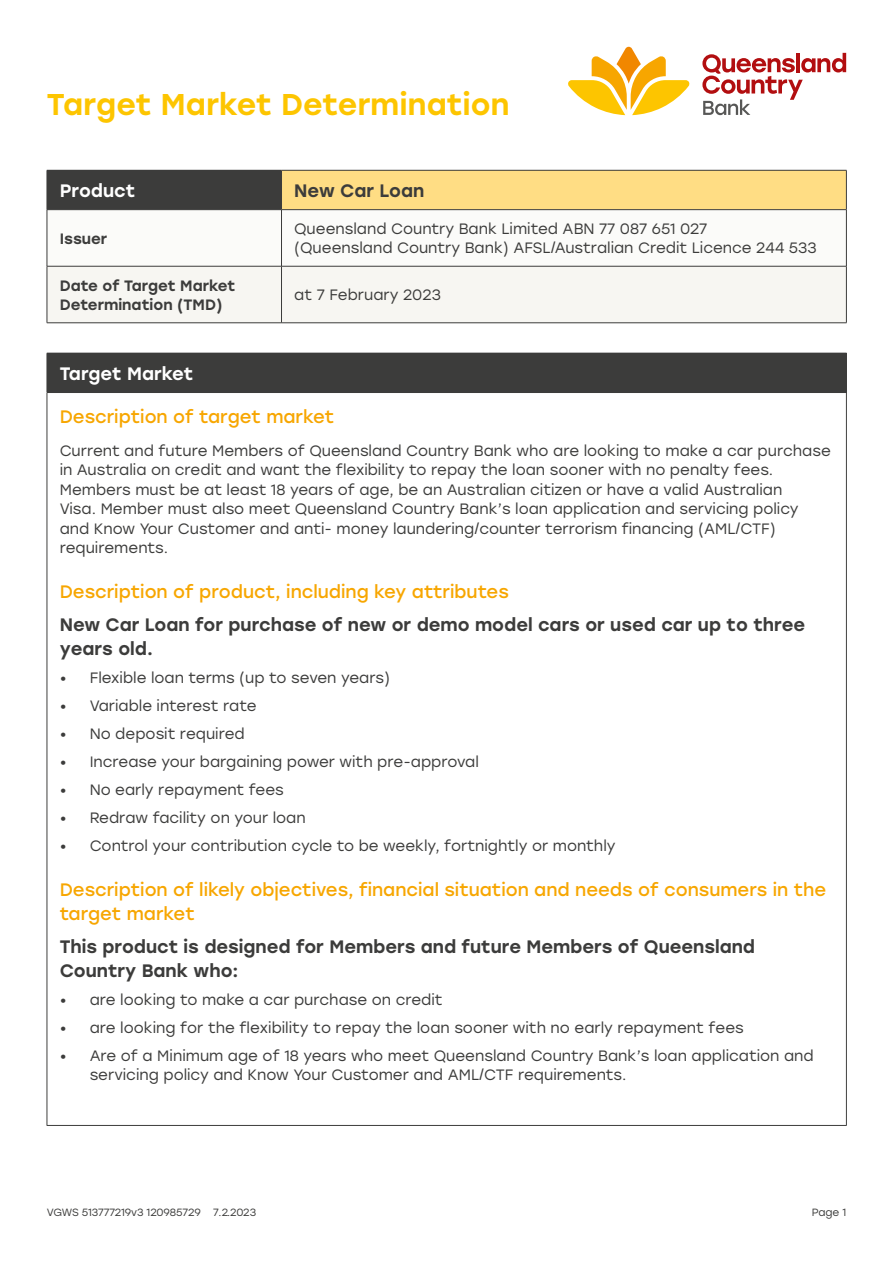
<style>
.page{position:relative;width:893px;height:1263px;background:#fff}
.page>*{position:absolute;margin:0;border:0;box-sizing:border-box;transform-origin:0 0}
.t1{font:500 30px "Stolzl";letter-spacing:.005em;color:#fdc500}
.t2{font:500 18px/23.9px "Stolzl";color:#3c3c3b}
.t3{font:18px/24px "Stolzl";color:#f7a600}
.t4{font:500 18px "Stolzl";color:#fff}
.t5{font:15px/19.5px "Stolzl";color:#3c3c3b}
.t6{font:500 15px/19.5px "Stolzl";color:#3c3c3b}
.t7{font:10.5px "Stolzl";letter-spacing:-.01em;color:#3c3c3b}
</style>
<div class="page">
<svg style="left:568px;top:47px;width:122px;height:68px"></svg>
<svg style="left:702px;top:53px;width:144px;height:62px"></svg>
<div style="left:47px;top:170px;width:234px;height:40px;background:#3c3c3b"></div>
<div style="left:281px;top:170px;width:565px;height:40px;background:#ffdd84"></div>
<svg style="left:48px;top:210px;width:798px;height:56px"></svg>
<div style="left:47px;top:266px;width:234px;height:57px;background:#f7f6f2"></div>
<div style="left:281px;top:266px;width:565px;height:57px;background:#f7f6f2"></div>
<hr style="left:281px;top:170px;width:566px;height:1px;background:#3c3c3b">
<hr style="left:281px;top:170px;width:1px;height:39px;background:#3c3c3b">
<hr style="left:846px;top:170px;width:1px;height:39px;background:#3c3c3b">
<hr style="left:47px;top:210px;width:1px;height:56px;background:#3c3c3b">
<hr style="left:281px;top:209px;width:566px;height:1px;background:#3c3c3b">
<hr style="left:281px;top:210px;width:1px;height:56px;background:#3c3c3b">
<hr style="left:846px;top:210px;width:1px;height:56px;background:#3c3c3b">
<hr style="left:47px;top:266px;width:234px;height:1px;background:#3c3c3b">
<hr style="left:47px;top:266px;width:1px;height:57px;background:#3c3c3b">
<hr style="left:281px;top:266px;width:566px;height:1px;background:#3c3c3b">
<hr style="left:281px;top:266px;width:1px;height:57px;background:#3c3c3b">
<hr style="left:846px;top:266px;width:1px;height:57px;background:#3c3c3b">
<hr style="left:47px;top:323px;width:234px;height:1px;background:#3c3c3b">
<hr style="left:281px;top:323px;width:566px;height:1px;background:#3c3c3b">
<div style="left:47px;top:353px;width:799px;height:39px;background:#3c3c3b"></div>
<hr style="left:47px;top:392px;width:799px;height:1px;background:#3c3c3b">
<hr style="left:846px;top:353px;width:1px;height:39px;background:#3c3c3b">
<hr style="left:47px;top:393px;width:1px;height:732px;background:#3c3c3b">
<hr style="left:846px;top:373px;width:1px;height:752px;background:#3c3c3b">
<hr style="left:47px;top:1125px;width:800px;height:1px;background:#3c3c3b">
<h1 class="t1" style="left:47px;top:83px;width:464px">Target Market Determination</h1>
<p class="t4" style="left:60px;top:178px;width:77px">Product</p>
<p class="t2" style="left:294px;top:178px;width:132px">New Car Loan</p>
<p class="t6" style="left:60px;top:228px;width:49px">Issuer</p>
<p class="t5" style="left:294px;top:218px;width:524px">Queensland Country Bank Limited ABN 77 087 651 027<br>(Queensland Country Bank) AFSL/Australian Credit Licence 244 533</p>
<p class="t6" style="left:60px;top:275px;width:177px">Date of Target Market<br>Determination (TMD)</p>
<p class="t5" style="left:294px;top:285px;width:148px">at 7 February 2023</p>
<p class="t4" style="left:60px;top:361px;width:135px">Target Market</p>
<p class="t3" style="left:60px;top:404px;width:276px">Description of target market</p>
<p class="t5" style="left:60px;top:440px;width:773px">Current and future Members of Queensland Country Bank who are looking to make a car purchase in Australia on credit and want the flexibility to repay the loan sooner with no penalty fees.<br>Members must be at least 18 years of age, be an Australian citizen or have a valid Australian<br>Visa. Member must also meet Queensland Country Bank’s loan application and servicing policy and Know Your Customer and anti- money laundering/counter terrorism financing (AML/CTF) requirements.</p>
<p class="t3" style="left:60px;top:579px;width:451px">Description of product, including key attributes</p>
<p class="t2" style="left:60px;top:612px;width:747px">New Car Loan for purchase of new or demo model cars or used car up to three years old.</p>
<p class="t5" style="left:60px;top:667px;width:332px">• Flexible loan terms (up to seven years)</p>
<p class="t5" style="left:60px;top:695px;width:198px">• Variable interest rate</p>
<p class="t5" style="left:60px;top:723px;width:187px">• No deposit required</p>
<p class="t5" style="left:60px;top:751px;width:421px">• Increase your bargaining power with pre-approval</p>
<p class="t5" style="left:60px;top:779px;width:226px">• No early repayment fees</p>
<p class="t5" style="left:60px;top:807px;width:248px">• Redraw facility on your loan</p>
<p class="t5" style="left:60px;top:835px;width:557px">• Control your contribution cycle to be weekly, fortnightly or monthly</p>
<p class="t3" style="left:60px;top:877px;width:768px">Description of likely objectives, financial situation and needs of consumers in the target market</p>
<p class="t2" style="left:60px;top:933px;width:697px">This product is designed for Members and future Members of Queensland<br>Country Bank who:</p>
<p class="t5" style="left:60px;top:989px;width:384px">• are looking to make a car purchase on credit</p>
<p class="t5" style="left:60px;top:1017px;width:686px">• are looking for the flexibility to repay the loan sooner with no early repayment fees</p>
<p class="t5" style="left:90px;top:1045px;width:726px;text-indent:-30px">• Are of a Minimum age of 18 years who meet Queensland Country Bank’s loan application and servicing policy and Know Your Customer and AML/CTF requirements.</p>
<p class="t7" style="left:47px;top:1205px;width:211px">VGWS 513777219v3 120985729 7.2.2023</p>
<p class="t7" style="left:812px;top:1205px;width:36px">Page 1</p>
</div>
